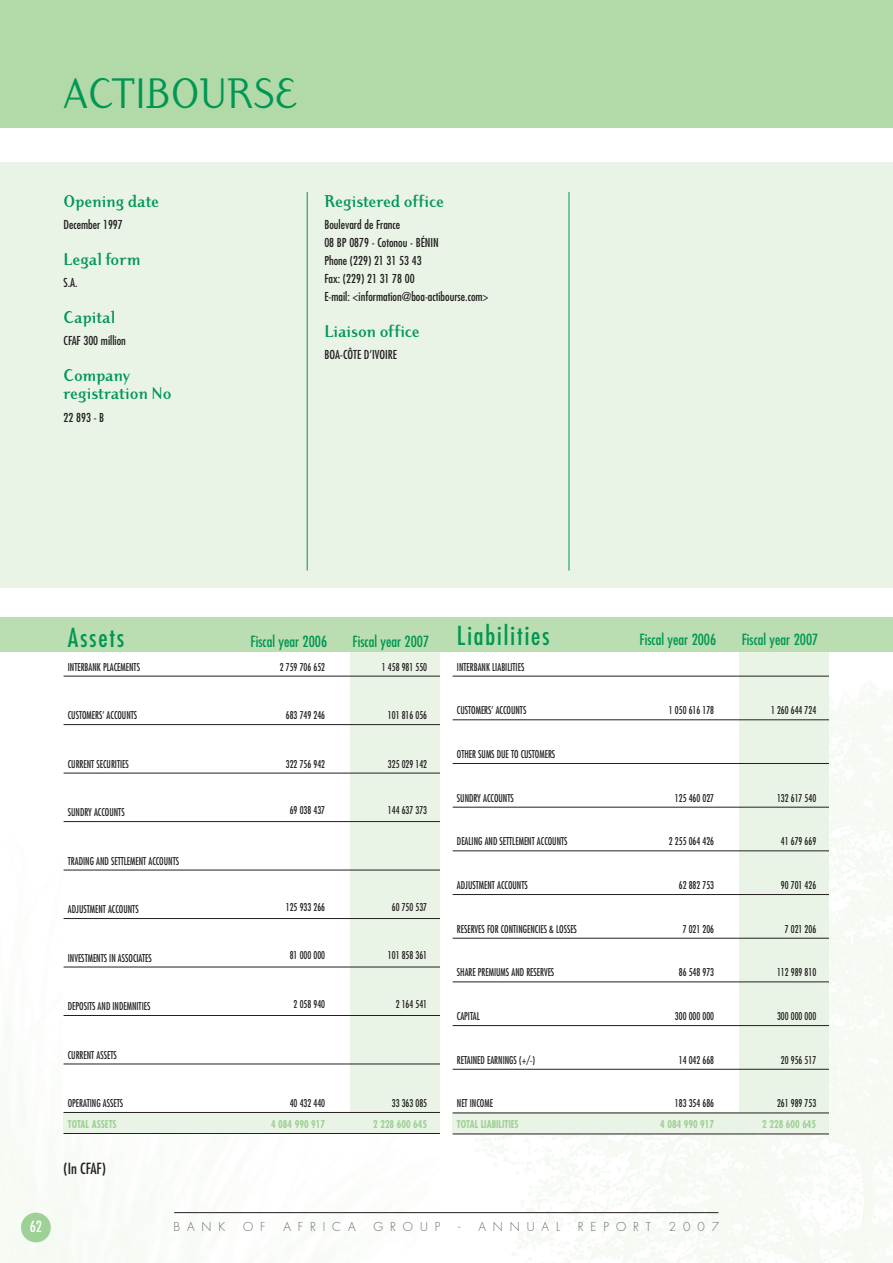
<style>
.page{position:relative;width:893px;height:1263px;background:#fff}
.page>*{position:absolute;margin:0;border:0;box-sizing:border-box;transform-origin:0 0}
.t1{font:45px "Dyadis ITC";color:#009653}
.t2{font:condensed 25.5px "Futura";letter-spacing:.08em;color:#009653}
.t3{font:700 18px/18px "Dyadis ITC";color:#009653}
.t4{font:condensed 15px "Futura";color:#009653}
.t5{font:condensed 15px "Futura";color:#231f20}
.t6{font:condensed 15px "Futura";color:#fff}
.t7{font:condensed 12px/18px "Futura";color:#231f20}
.t8{font:300 12px "Futura";letter-spacing:.585em;color:#6d6e70}
.t9{font:condensed 10.5px "Futura";color:#231f20;scale:.9 1}
.t10{font:700 condensed 10.5px "Futura";color:#9ed195;scale:.9 1}
</style>
<div class="page">
<div style="left:351px;top:619px;width:89px;height:513px;background:#e9f4e6"></div>
<div style="left:740px;top:619px;width:89px;height:513px;background:#e9f4e6"></div>
<div style="left:0;top:617px;width:893px;height:34px;background:#badeb1"></div>
<div style="left:64px;top:1113px;width:376px;height:21px;background:#e9f4e6"></div>
<div style="left:453px;top:1113px;width:376px;height:21px;background:#e9f4e6"></div>
<hr style="left:64px;top:676px;width:376px;height:1px;background:#231f20">
<hr style="left:64px;top:724px;width:376px;height:1px;background:#231f20">
<hr style="left:64px;top:773px;width:376px;height:1px;background:#231f20">
<hr style="left:64px;top:821px;width:376px;height:1px;background:#231f20">
<hr style="left:64px;top:870px;width:376px;height:1px;background:#231f20">
<hr style="left:64px;top:918px;width:376px;height:1px;background:#231f20">
<hr style="left:64px;top:967px;width:376px;height:1px;background:#231f20">
<hr style="left:64px;top:1015px;width:376px;height:1px;background:#231f20">
<hr style="left:64px;top:1063px;width:376px;height:1px;background:#231f20">
<hr style="left:64px;top:1112px;width:376px;height:1px;background:#231f20">
<hr style="left:64px;top:1133px;width:376px;height:1px;background:#231f20">
<div style="left:0;top:162px;width:893px;height:425px;background:#e9f4e6"></div>
<hr style="left:453px;top:676px;width:376px;height:1px;background:#231f20">
<hr style="left:453px;top:719px;width:376px;height:1px;background:#231f20">
<hr style="left:453px;top:763px;width:376px;height:1px;background:#231f20">
<hr style="left:453px;top:807px;width:376px;height:1px;background:#231f20">
<hr style="left:453px;top:850px;width:376px;height:1px;background:#231f20">
<hr style="left:453px;top:894px;width:376px;height:1px;background:#231f20">
<hr style="left:453px;top:938px;width:376px;height:1px;background:#231f20">
<hr style="left:453px;top:981px;width:376px;height:1px;background:#231f20">
<hr style="left:453px;top:1025px;width:376px;height:1px;background:#231f20">
<hr style="left:453px;top:1069px;width:376px;height:1px;background:#231f20">
<hr style="left:453px;top:1112px;width:376px;height:1px;background:#231f20">
<hr style="left:453px;top:1133px;width:376px;height:1px;background:#231f20">
<hr style="left:569px;top:192px;width:1px;height:378px;background:#009653">
<hr style="left:307px;top:192px;width:1px;height:378px;background:#009653">
<div style="left:0;top:1px;width:893px;height:127px;background:#b2daa8"></div>
<hr style="left:174px;top:1212px;width:544px;height:1px;background:#231f20">
<div style="left:21px;top:1212px;width:30px;height:30px;background:#9ed195;border-radius:50%"></div>
<h1 class="t1" style="left:64px;top:76px;width:235px">ACTIBOURSE</h1>
<h3 class="t3" style="left:64px;top:193px;width:97px">Opening date</h3>
<p class="t7" style="left:64px;top:216px;width:61px">December 1997</p>
<h3 class="t3" style="left:64px;top:251px;width:78px">Legal form</h3>
<p class="t7" style="left:64px;top:275px;width:16px">S.A.</p>
<h3 class="t3" style="left:64px;top:310px;width:53px">Capital</h3>
<p class="t7" style="left:64px;top:333px;width:64px">CFAF 300 million</p>
<h3 class="t3" style="left:64px;top:368px;width:109px">Company registration No</h3>
<p class="t7" style="left:64px;top:409px;width:42px">22 893 - B</p>
<h3 class="t3" style="left:324px;top:193px;width:121px">Registered office</h3>
<p class="t7" style="left:324px;top:216px;width:166px">Boulevard de France<br>08 BP 0879 - Cotonou - BÉNIN<br>Phone (229) 21 31 53 43<br>Fax: (229) 21 31 78 00<br>E-mail: &lt;information@boa-actibourse.com&gt;</p>
<h3 class="t3" style="left:324px;top:323px;width:97px">Liaison office</h3>
<p class="t7" style="left:324px;top:347px;width:74px">BOA-CÔTE D’IVOIRE</p>
<h2 class="t2" style="left:68px;top:626px;width:58px">Assets</h2>
<h3 class="t4" style="left:251px;top:634px;width:78px">Fiscal year 2006</h3>
<h3 class="t4" style="left:353px;top:634px;width:78px">Fiscal year 2007</h3>
<p class="t9" style="left:68px;top:662px;width:82px">INTERBANK PLACEMENTS</p>
<p class="t9" style="left:68px;top:710px;width:79px">CUSTOMERS’ ACCOUNTS</p>
<p class="t9" style="left:68px;top:759px;width:69px">CURRENT SECURITIES</p>
<p class="t9" style="left:68px;top:807px;width:65px">SUNDRY ACCOUNTS</p>
<p class="t9" style="left:68px;top:856px;width:125px">TRADING AND SETTLEMENT ACCOUNTS</p>
<p class="t9" style="left:68px;top:904px;width:80px">ADJUSTMENT ACCOUNTS</p>
<p class="t9" style="left:68px;top:953px;width:95px">INVESTMENTS IN ASSOCIATES</p>
<p class="t9" style="left:68px;top:1001px;width:93px">DEPOSITS AND INDEMNITIES</p>
<p class="t9" style="left:68px;top:1050px;width:56px">CURRENT ASSETS</p>
<p class="t9" style="left:68px;top:1098px;width:63px">OPERATING ASSETS</p>
<p class="t10" style="left:68px;top:1119px;width:56px">TOTAL ASSETS</p>
<h3 class="t5" style="left:64px;top:1161px;width:44px">(In CFAF)</h3>
<p class="t9" style="left:280px;top:662px;width:52px">2 759 706 652</p>
<p class="t9" style="left:382px;top:662px;width:52px">1 458 981 550</p>
<p class="t9" style="left:286px;top:710px;width:45px">683 749 246</p>
<p class="t9" style="left:388px;top:710px;width:45px">101 816 056</p>
<p class="t9" style="left:286px;top:759px;width:45px">322 756 942</p>
<p class="t9" style="left:388px;top:759px;width:45px">325 029 142</p>
<p class="t9" style="left:290px;top:805px;width:41px">69 038 437</p>
<p class="t9" style="left:388px;top:805px;width:45px">144 637 373</p>
<p class="t9" style="left:286px;top:902px;width:45px">125 933 266</p>
<p class="t9" style="left:392px;top:902px;width:41px">60 750 537</p>
<p class="t9" style="left:290px;top:951px;width:41px">81 000 000</p>
<p class="t9" style="left:388px;top:951px;width:45px">101 858 361</p>
<p class="t9" style="left:294px;top:999px;width:36px">2 058 940</p>
<p class="t9" style="left:396px;top:999px;width:36px">2 164 541</p>
<p class="t9" style="left:290px;top:1098px;width:41px">40 432 440</p>
<p class="t9" style="left:392px;top:1098px;width:41px">33 363 085</p>
<p class="t10" style="left:271px;top:1119px;width:61px">4 084 990 917</p>
<p class="t10" style="left:373px;top:1119px;width:61px">2 228 600 645</p>
<h2 class="t2" style="left:457px;top:624px;width:94px">Liabilities</h2>
<h3 class="t4" style="left:640px;top:632px;width:78px">Fiscal year 2006</h3>
<h3 class="t4" style="left:742px;top:632px;width:78px">Fiscal year 2007</h3>
<p class="t9" style="left:457px;top:662px;width:76px">INTERBANK LIABILITIES</p>
<p class="t9" style="left:457px;top:706px;width:79px">CUSTOMERS’ ACCOUNTS</p>
<p class="t9" style="left:457px;top:749px;width:111px">OTHER SUMS DUE TO CUSTOMERS</p>
<p class="t9" style="left:457px;top:793px;width:65px">SUNDRY ACCOUNTS</p>
<p class="t9" style="left:457px;top:837px;width:124px">DEALING AND SETTLEMENT ACCOUNTS</p>
<p class="t9" style="left:457px;top:880px;width:80px">ADJUSTMENT ACCOUNTS</p>
<p class="t9" style="left:457px;top:924px;width:135px">RESERVES FOR CONTINGENCIES &amp; LOSSES</p>
<p class="t9" style="left:457px;top:968px;width:110px">SHARE PREMIUMS AND RESERVES</p>
<p class="t9" style="left:457px;top:1011px;width:27px">CAPITAL</p>
<p class="t9" style="left:457px;top:1055px;width:88px">RETAINED EARNINGS (+/-)</p>
<p class="t9" style="left:457px;top:1099px;width:42px">NET INCOME</p>
<p class="t10" style="left:457px;top:1120px;width:70px">TOTAL LIABILITIES</p>
<p class="t9" style="left:669px;top:706px;width:52px">1 050 616 178</p>
<p class="t9" style="left:771px;top:706px;width:52px">1 260 644 724</p>
<p class="t9" style="left:675px;top:793px;width:45px">125 460 027</p>
<p class="t9" style="left:777px;top:793px;width:45px">132 617 540</p>
<p class="t9" style="left:669px;top:837px;width:52px">2 255 064 426</p>
<p class="t9" style="left:781px;top:837px;width:41px">41 679 669</p>
<p class="t9" style="left:679px;top:880px;width:41px">62 882 753</p>
<p class="t9" style="left:781px;top:880px;width:41px">90 701 426</p>
<p class="t9" style="left:683px;top:924px;width:36px">7 021 206</p>
<p class="t9" style="left:785px;top:924px;width:36px">7 021 206</p>
<p class="t9" style="left:679px;top:968px;width:41px">86 548 973</p>
<p class="t9" style="left:777px;top:968px;width:45px">112 989 810</p>
<p class="t9" style="left:675px;top:1011px;width:45px">300 000 000</p>
<p class="t9" style="left:777px;top:1011px;width:45px">300 000 000</p>
<p class="t9" style="left:679px;top:1055px;width:41px">14 042 668</p>
<p class="t9" style="left:781px;top:1055px;width:41px">20 956 517</p>
<p class="t9" style="left:675px;top:1099px;width:45px">183 354 686</p>
<p class="t9" style="left:777px;top:1099px;width:45px">261 989 753</p>
<p class="t10" style="left:660px;top:1120px;width:61px">4 084 990 917</p>
<p class="t10" style="left:762px;top:1120px;width:61px">2 228 600 645</p>
<h3 class="t6" style="left:30px;top:1219px;width:14px">62</h3>
<p class="t8" style="left:173px;top:1221px;width:53px">BANK</p>
<p class="t8" style="left:243px;top:1221px;width:24px">O F</p>
<p class="t8" style="left:283px;top:1221px;width:74px">AFRICA</p>
<p class="t8" style="left:373px;top:1221px;width:68px">GROUP</p>
<p class="t8" style="left:458px;top:1221px;width:103px">- ANNUAL</p>
<p class="t8" style="left:578px;top:1221px;width:75px">REPORT</p>
<p class="t8" style="left:669px;top:1221px;width:52px">2007</p>
</div>
